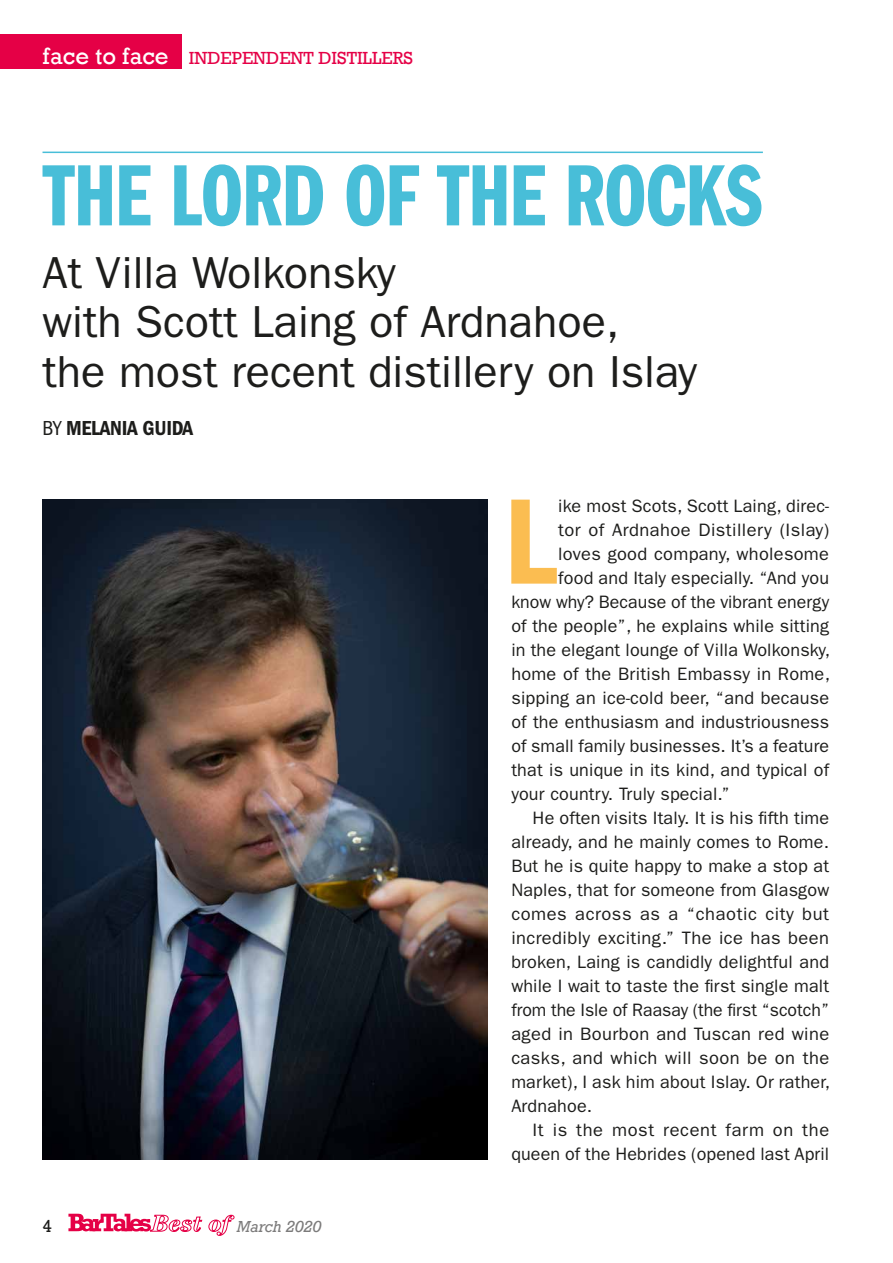
<style>
.page{position:relative;width:893px;height:1263px;background:#fff}
.page>*{position:absolute;margin:0;border:0;box-sizing:border-box;transform-origin:0 0}
.t1{font:126px "ITC Franklin Gothic Std Dm Cd";color:#fbbd51}
.t2{font:90px "ITC Franklin Gothic Std Dm Cp";letter-spacing:-.02em;color:#48bed8}
.t3{font:45px/49.5px "ITC Franklin Gothic Std";color:#1d1d1b}
.t4{font:21px "ITC Franklin Gothic Std Dm Cd";letter-spacing:-.015em;color:#1d1d1b}
.t5{font:18px "ITC Franklin Gothic Std";letter-spacing:.01em;color:#1d1d1b}
.t6{font:18px "Rockwell";color:#e50046}
.t7{font:18px "ITC Franklin Gothic Std";letter-spacing:.03em;color:#1d1d1b}
.t8{font:18px "ITC Franklin Gothic Std";letter-spacing:.035em;color:#1d1d1b}
.t9{font:18px "Rockwell";color:#1d1d1b}
.t10{font:italic 15px "Rockwell";color:#7c7b7b}
.s1{font-size:24px;color:#fff}
.s2{font-family:"ITC Franklin Gothic Std";font-stretch:condensed}
</style>
<div class="page">
<svg style="left:68px;top:1214px;width:167px;height:22px"></svg>
<hr style="left:43px;top:152px;width:720px;height:1px;background:#48bed8">
<img style="left:43px;top:499px;width:445px;height:661px">
<div style="left:0;top:34px;width:181px;height:34px;background:#e50046"></div>
<p class="t6" style="left:43px;top:47px;width:372px"><span class="s1">face to face</span> INDEPENDENT DISTILLERS</p>
<h2 class="t2" style="left:43px;top:146px;width:721px">THE LORD OF THE ROCKS</h2>
<h3 class="t3" style="left:43px;top:248px;width:656px">At Villa Wolkonsky<br>with Scott Laing of Ardnahoe,<br>the most recent distillery on Islay</h3>
<p class="t4" style="left:43px;top:416px;width:152px"><span class="s2">BY</span> MELANIA GUIDA</p>
<p class="t9" style="left:43px;top:1215px;width:11px">4</p>
<p class="t10" style="left:237px;top:1217px;width:86px">March 2020</p>
<h1 class="t1" style="left:503px;top:470px;width:55px">L</h1>
<p class="t5" style="left:558px;top:495px;width:272px">ike most Scots, Scott Laing, direc-</p>
<p class="t5" style="left:558px;top:519px;width:272px">tor of Ardnahoe Distillery (Islay)</p>
<p class="t5" style="left:558px;top:543px;width:272px">loves good company, wholesome</p>
<p class="t5" style="left:558px;top:567px;width:272px">food and Italy especially. “And you</p>
<p class="t5" style="left:511px;top:591px;width:319px">know why? Because of the vibrant energy</p>
<p class="t5" style="left:511px;top:615px;width:319px">of the people”, he explains while sitting</p>
<p class="t5" style="left:511px;top:639px;width:320px">in the elegant lounge of Villa Wolkonsky,</p>
<p class="t5" style="left:511px;top:663px;width:320px">home of the British Embassy in Rome,</p>
<p class="t5" style="left:511px;top:687px;width:319px">sipping an ice-cold beer, “and because</p>
<p class="t5" style="left:511px;top:711px;width:319px">of the enthusiasm and industriousness</p>
<p class="t5" style="left:511px;top:735px;width:319px">of small family businesses. It’s a feature</p>
<p class="t5" style="left:511px;top:759px;width:319px">that is unique in its kind, and typical of</p>
<p class="t5" style="left:511px;top:783px;width:220px">your country. Truly special.”</p>
<p class="t5" style="left:533px;top:807px;width:298px">He often visits Italy. It is his fifth time</p>
<p class="t5" style="left:511px;top:831px;width:319px">already, and he mainly comes to Rome.</p>
<p class="t5" style="left:511px;top:855px;width:319px">But he is quite happy to make a stop at</p>
<p class="t5" style="left:511px;top:879px;width:319px">Naples, that for someone from Glasgow</p>
<p class="t7" style="left:511px;top:903px;width:319px">comes across as a “chaotic city but</p>
<p class="t5" style="left:511px;top:927px;width:319px">incredibly exciting.” The ice has been</p>
<p class="t5" style="left:511px;top:951px;width:319px">broken, Laing is candidly delightful and</p>
<p class="t5" style="left:511px;top:975px;width:319px">while I wait to taste the first single malt</p>
<p class="t5" style="left:511px;top:999px;width:319px">from the Isle of Raasay (the first “scotch”</p>
<p class="t5" style="left:511px;top:1023px;width:319px">aged in Bourbon and Tuscan red wine</p>
<p class="t5" style="left:511px;top:1047px;width:319px">casks, and which will soon be on the</p>
<p class="t5" style="left:511px;top:1071px;width:320px">market), I ask him about Islay. Or rather,</p>
<p class="t5" style="left:511px;top:1095px;width:82px">Ardnahoe.</p>
<p class="t8" style="left:533px;top:1119px;width:298px">It is the most recent farm on the</p>
<p class="t5" style="left:511px;top:1143px;width:319px">queen of the Hebrides (opened last April</p>
</div>
